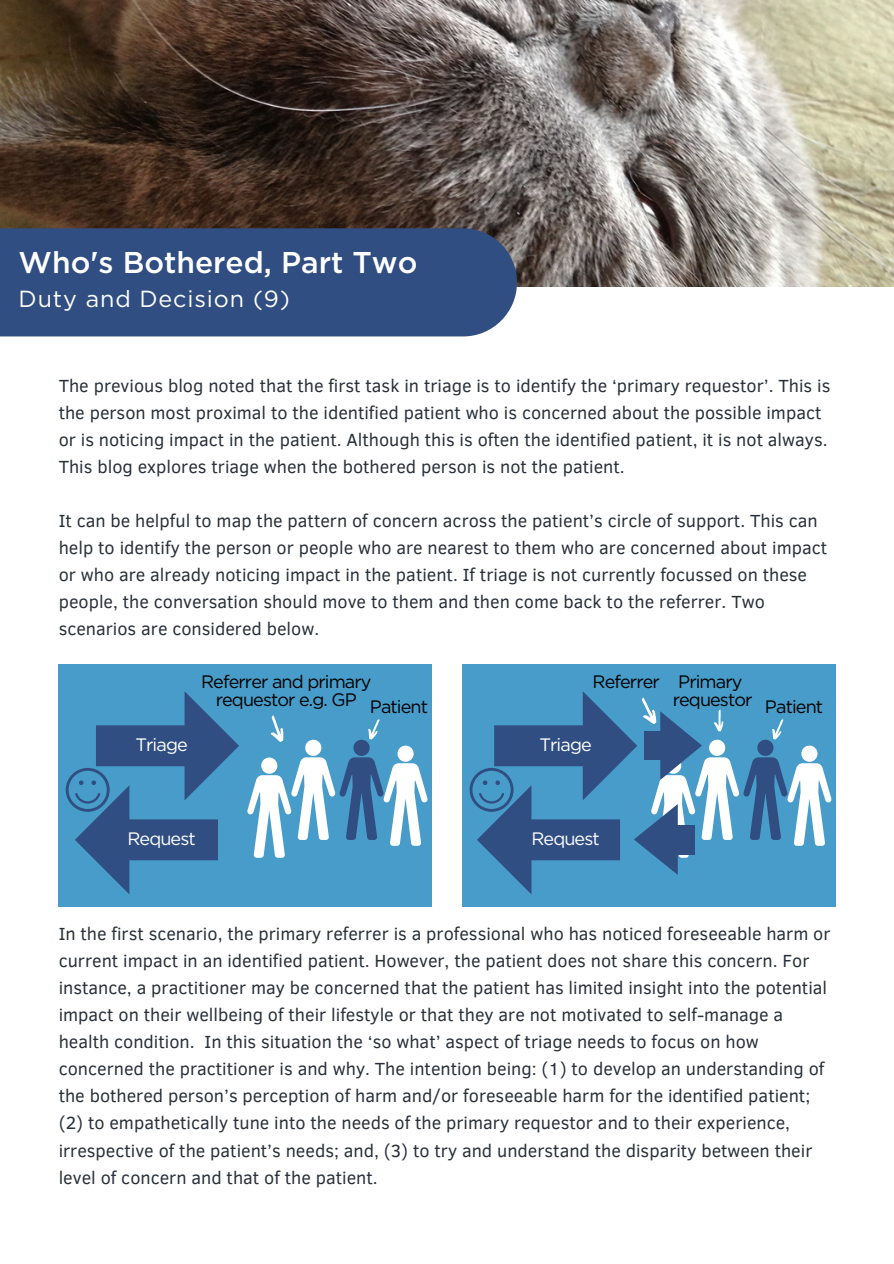
<style>
.page{position:relative;width:894px;height:1264px;background:#fff}
.page>*{position:absolute;margin:0;border:0;box-sizing:border-box;transform-origin:0 0}
.t1{font:500 30px "Gotham";color:#fff}
.t2{font:23.25px "Gotham";letter-spacing:.04em;color:#fff}
.t3{font:18px/27px "Clear Sans";color:#293039}
.t4{font:18px "Gotham";letter-spacing:-.05em;color:#000}
.t5{font:18px "Gotham";letter-spacing:-.05em;color:#fff}
</style>
<div class="page">
<img style="left:0;top:0;width:893px;height:286px">
<div style="left:0;top:228px;width:517px;height:108px;background:#304e82"></div>
<div style="left:59px;top:664px;width:777px;height:242px;background:#489cc9"></div>
<div style="left:432px;top:659px;width:30px;height:251px;background:#fff"></div>
<svg style="left:66px;top:691px;width:173px;height:203px"></svg>
<svg style="left:247px;top:715px;width:180px;height:142px"></svg>
<svg style="left:469px;top:691px;width:362px;height:203px"></svg>
<div style="left:668px;top:825px;width:26px;height:29px;background:#304e82"></div>
<p class="t1" style="left:19px;top:249px;width:400px">Who's Bothered, Part Two</p>
<p class="t2" style="left:19px;top:288px;width:273px">Duty and Decision (9)</p>
<p class="t3" style="left:59px;top:371px;width:773px">The previous blog noted that the first task in triage is to identify the ‘primary requestor’. This is the person most proximal to the identified patient who is concerned about the possible impact or is noticing impact in the patient. Although this is often the identified patient, it is not always.<br>This blog explores triage when the bothered person is not the patient.</p>
<p class="t3" style="left:59px;top:506px;width:769px">It can be helpful to map the pattern of concern across the patient’s circle of support. This can help to identify the person or people who are nearest to them who are concerned about impact or who are already noticing impact in the patient. If triage is not currently focussed on these people, the conversation should move to them and then come back to the referrer. Two scenarios are considered below.</p>
<p class="t5" style="left:135px;top:736px;width:54px">Triage</p>
<p class="t4" style="left:201px;top:673px;width:172px">Referrer and primary</p>
<p class="t4" style="left:216px;top:691px;width:142px">requestor e.g. GP</p>
<p class="t4" style="left:592px;top:673px;width:69px">Referrer</p>
<p class="t4" style="left:678px;top:673px;width:66px">Primary</p>
<p class="t4" style="left:672px;top:691px;width:81px">requestor</p>
<p class="t4" style="left:370px;top:698px;width:60px">Patient</p>
<p class="t4" style="left:764px;top:698px;width:60px">Patient</p>
<p class="t5" style="left:539px;top:736px;width:54px">Triage</p>
<p class="t5" style="left:127px;top:830px;width:70px">Request</p>
<p class="t5" style="left:531px;top:830px;width:70px">Request</p>
<p class="t3" style="left:59px;top:919px;width:773px">In the first scenario, the primary referrer is a professional who has noticed foreseeable harm or current impact in an identified patient. However, the patient does not share this concern. For instance, a practitioner may be concerned that the patient has limited insight into the potential impact on their wellbeing of their lifestyle or that they are not motivated to self-manage a health condition. In this situation the ‘so what’ aspect of triage needs to focus on how concerned the practitioner is and why. The intention being: (1) to develop an understanding of the bothered person’s perception of harm and/or foreseeable harm for the identified patient; (2) to empathetically tune into the needs of the primary requestor and to their experience, irrespective of the patient’s needs; and, (3) to try and understand the disparity between their level of concern and that of the patient.</p>
</div>
